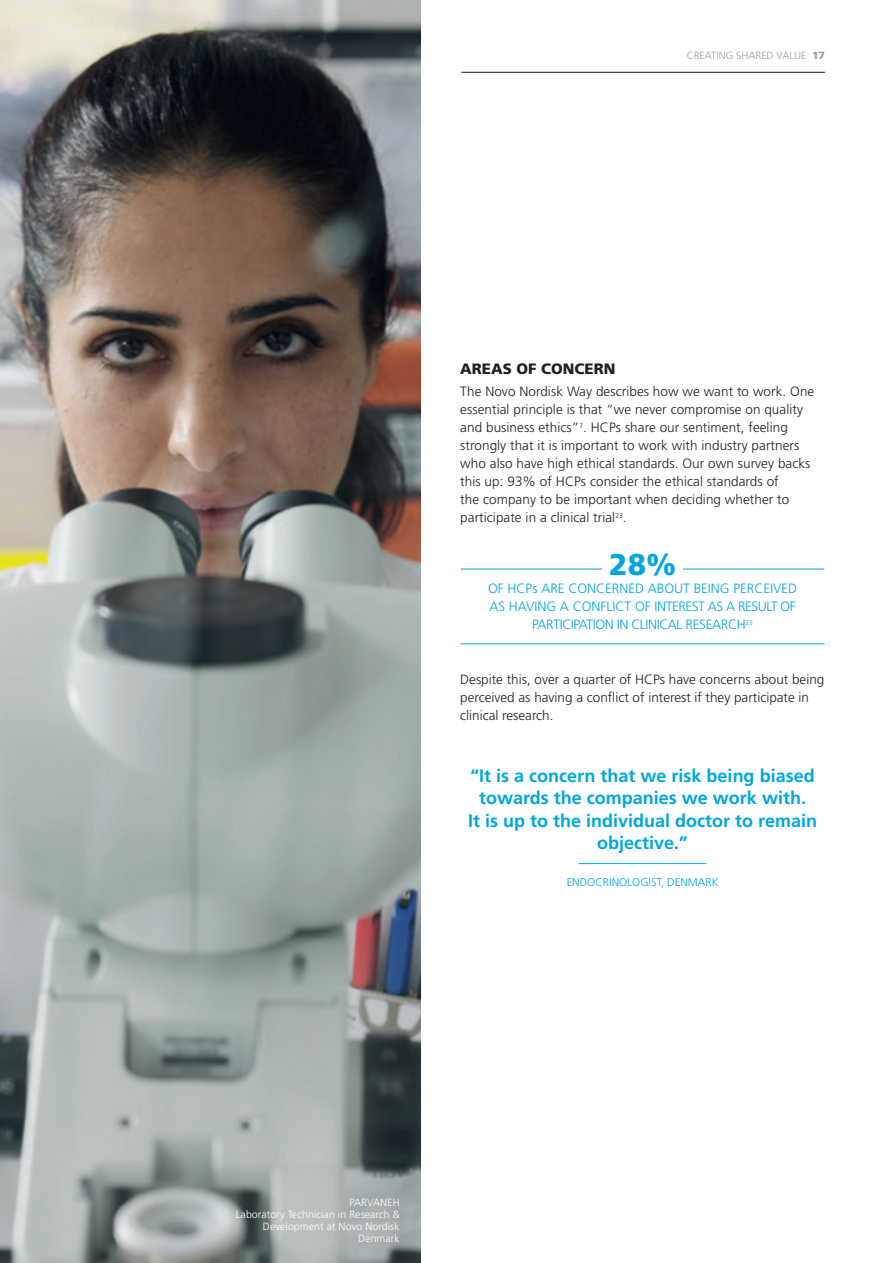
<style>
.page{position:relative;width:893px;height:1263px;background:#fff}
.page>*{position:absolute;margin:0;border:0;box-sizing:border-box;transform-origin:0 0}
.t1{font:900 30px "Frutiger LT Pro";color:#00a6e0}
.t2{font:700 18px/22.5px "Frutiger LT Pro";color:#00a6e0;text-align:center}
.Mellemrubrik{font:900 15px "Frutiger LT Pro";color:#231f20}
.Brødtekst{font:300 13.5px/18px "Frutiger LT Pro";letter-spacing:.005em;color:#231f20}
.t3{font:300 13.5px/18px "Frutiger LT Pro";color:#00a6e0;text-align:center}
.t4{font:300 11.25px "Frutiger LT Pro";color:#00a6e0}
.t5{font:300 10.5px/12px "Frutiger LT Pro";letter-spacing:.01em;color:#fff;text-align:right}
.t6{font:300 10.5px "Frutiger LT Pro";color:#a39d9b}
.s1{font-weight:900}
</style>
<div class="page">
<hr style="left:461px;top:72px;width:364px;height:1px;background:#231f20">
<img style="left:0;top:0;width:421px;height:1263px">
<hr style="left:579px;top:863px;width:127px;height:1px;background:#00a6e0">
<hr style="left:461px;top:569px;width:141px;height:1px;background:#00a6e0">
<hr style="left:683px;top:569px;width:141px;height:1px;background:#00a6e0">
<hr style="left:461px;top:644px;width:363px;height:1px;background:#00a6e0">
<p class="t6" style="left:687px;top:49px;width:140px">CREATING SHARED VALUE <span class="s1">17</span></p>
<p class="Mellemrubrik" style="left:460px;top:359px;width:157px">AREAS OF CONCERN</p>
<p class="Brødtekst" style="left:460px;top:382px;width:355px">The Novo Nordisk Way describes how we want to work. One essential principle is that “we never compromise on quality and business ethics”<sup>7</sup>. HCPs share our sentiment, feeling strongly that it is important to work with industry partners who also have high ethical standards. Our own survey backs this up: 93% of HCPs consider the ethical standards of<br>the company to be important when deciding whether to participate in a clinical trial<sup>23</sup>.</p>
<p class="t1" style="left:609px;top:546px;width:68px">28%</p>
<p class="t3" style="left:488px;top:579px;width:311px">OF HCPs ARE CONCERNED ABOUT BEING PERCEIVED<br>AS HAVING A CONFLICT OF INTEREST AS A RESULT OF<br>PARTICIPATION IN CLINICAL RESEARCH<sup>23</sup></p>
<p class="Brødtekst" style="left:460px;top:670px;width:366px">Despite this, over a quarter of HCPs have concerns about being perceived as having a conflict of interest if they participate in clinical research.</p>
<p class="t2" style="left:468px;top:764px;width:350px">“It is a concern that we risk being biased towards the companies we work with.<br>It is up to the individual doctor to remain objective.”</p>
<p class="t4" style="left:567px;top:875px;width:153px">ENDOCRINOLOGIST, DENMARK</p>
<p class="t5" style="left:236px;top:1196px;width:165px">PARVANEH<br>Laboratory Technician in Research &amp;<br>Development at Novo Nordisk</p>
<p class="t5" style="left:358px;top:1232px;width:43px">Denmark</p>
</div>
